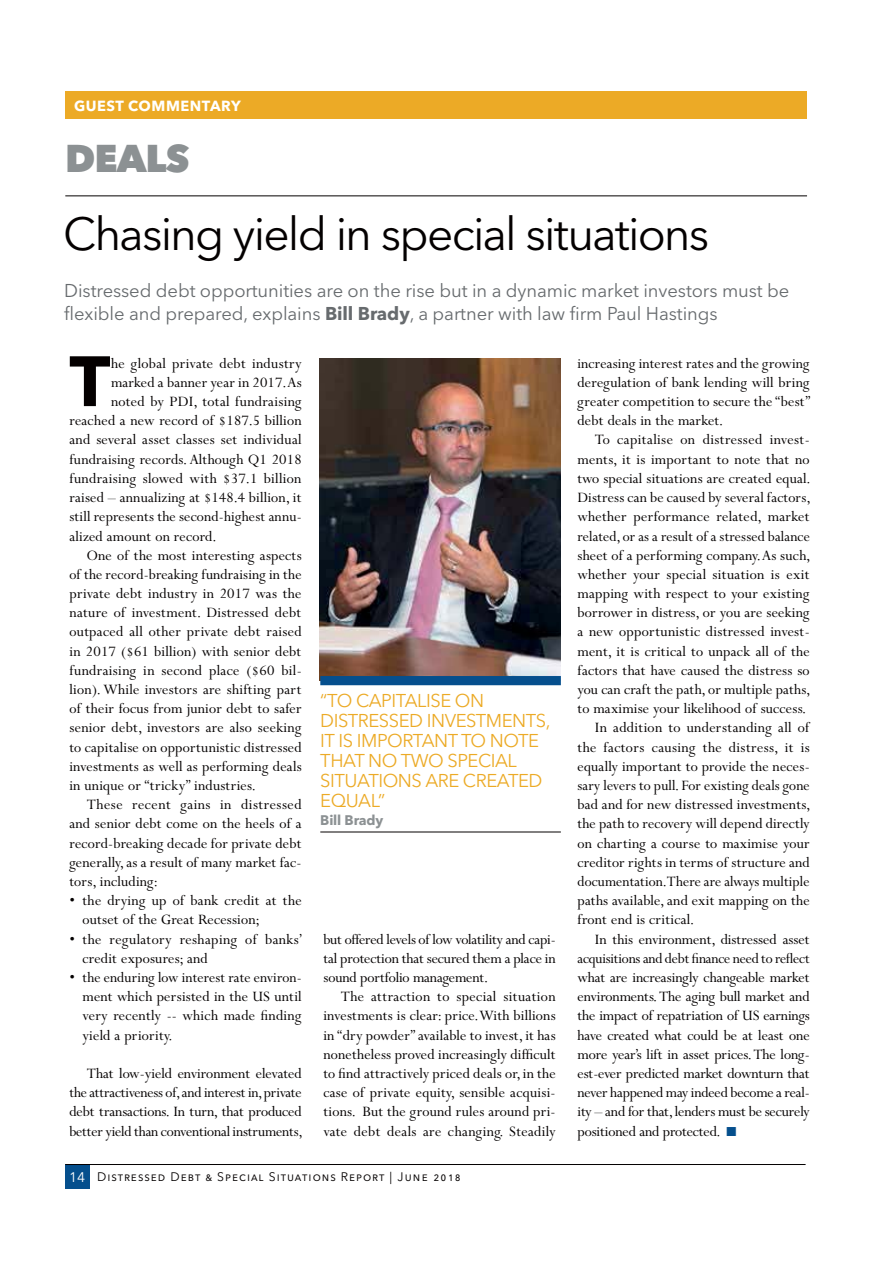
<style>
.page{position:relative;width:893px;height:1263px;background:#fff}
.page>*{position:absolute;margin:0;border:0;box-sizing:border-box;transform-origin:0 0}
.t1{font:700 70.35px "Avenir Next LT Pro";color:#040000}
.t2{font:46.05px "Avenir Next LT Pro";letter-spacing:-.045em;color:#040000}
.t3{font:800 38.4px "Avenir Next LT Pro";letter-spacing:-.025em;color:#8c9193}
.t4{font:18.45px/23.1px "Avenir Next LT Pro";letter-spacing:-.005em;color:#676b6e}
.t5{font:18.45px/20px "Avenir Next LT Pro";letter-spacing:-.025em;color:#ecaa26}
.t6{font:16.2px/19.2px "Perpetua MT Pro";letter-spacing:.01em;color:#040000;text-align:justify}
.t7{font:16.2px "Perpetua MT Pro";letter-spacing:-.01em;color:#040000}
.t8{font:16.2px "Perpetua MT Pro";letter-spacing:-.015em;color:#040000}
.t9{font:16.2px "Perpetua MT Pro";letter-spacing:.03em;color:#040000}
.t10{font:700 14.55px "Avenir Next LT Pro";letter-spacing:.035em;color:#fff}
.t11{font:700 13.8px "Avenir Next LT Pro";letter-spacing:-.01em;color:#8c9193}
.t12{font:12.3px "Avenir Next LT Pro";letter-spacing:.08em;color:#040000}
.s1{font-weight:700}
.s2{font-size:13.8px;color:#fff}
</style>
<div class="page">
<div style="left:65px;top:1164px;width:25px;height:25px;background:#054f8d"></div>
<hr style="left:65px;top:1164px;width:740px;height:1px;background:#040000">
<hr style="left:65px;top:196px;width:742px;height:1px;background:#040000">
<img style="left:319px;top:358px;width:242px;height:322px">
<div style="left:320px;top:676px;width:241px;height:9px;background:#054f8d"></div>
<hr style="left:320px;top:832px;width:241px;height:1px;background:#040000">
<div style="left:65px;top:92px;width:742px;height:27px;background:#ecaa26"></div>
<p class="t10" style="left:74px;top:97px;width:168px">GUEST COMMENTARY</p>
<h3 class="t3" style="left:65px;top:136px;width:126px">DEALS</h3>
<h2 class="t2" style="left:63px;top:215px;width:648px">Chasing yield in special situations</h2>
<p class="t4" style="left:64px;top:281px;width:727px">Distressed debt opportunities are on the rise but in a dynamic market investors must be flexible and prepared, explains <span class="s1">Bill Brady</span>, a partner with law firm Paul Hastings</p>
<h1 class="t1" style="left:69px;top:341px;width:42px">T</h1>
<p class="t6" style="left:111px;top:353px;width:192px">he global private debt industry</p>
<p class="t6" style="left:111px;top:372px;width:192px">marked a banner year in 2017. As</p>
<p class="t6" style="left:111px;top:391px;width:192px">noted by PDI, total fundraising</p>
<p class="t6" style="left:69px;top:410px;width:234px">reached a new record of $187.5 billion</p>
<p class="t6" style="left:69px;top:429px;width:234px">and several asset classes set individual</p>
<p class="t6" style="left:69px;top:448px;width:234px">fundraising records. Although Q1 2018</p>
<p class="t6" style="left:69px;top:468px;width:234px">fundraising slowed with $37.1 billion</p>
<p class="t6" style="left:69px;top:487px;width:234px">raised – annualizing at $148.4 billion, it</p>
<p class="t6" style="left:69px;top:506px;width:234px">still represents the second-highest annu-</p>
<p class="t6" style="left:69px;top:525px;width:148px">alized amount on record.</p>
<p class="t6" style="left:87px;top:545px;width:216px">One of the most interesting aspects</p>
<p class="t6" style="left:69px;top:564px;width:234px">of the record-breaking fundraising in the</p>
<p class="t6" style="left:69px;top:583px;width:234px">private debt industry in 2017 was the</p>
<p class="t6" style="left:69px;top:602px;width:234px">nature of investment. Distressed debt</p>
<p class="t6" style="left:69px;top:621px;width:234px">outpaced all other private debt raised</p>
<p class="t6" style="left:69px;top:640px;width:234px">in 2017 ($61 billion) with senior debt</p>
<p class="t6" style="left:69px;top:660px;width:234px">fundraising in second place ($60 bil-</p>
<p class="t6" style="left:69px;top:679px;width:234px">lion). While investors are shifting part</p>
<p class="t6" style="left:69px;top:698px;width:234px">of their focus from junior debt to safer</p>
<p class="t6" style="left:69px;top:717px;width:234px">senior debt, investors are also seeking</p>
<p class="t6" style="left:69px;top:736px;width:234px">to capitalise on opportunistic distressed</p>
<p class="t6" style="left:69px;top:756px;width:234px">investments as well as performing deals</p>
<p class="t6" style="left:69px;top:775px;width:187px">in unique or “tricky” industries.</p>
<p class="t9" style="left:87px;top:794px;width:216px">These recent gains in distressed</p>
<p class="t6" style="left:69px;top:813px;width:234px">and senior debt come on the heels of a</p>
<p class="t6" style="left:69px;top:832px;width:234px">record-breaking decade for private debt</p>
<p class="t6" style="left:69px;top:852px;width:234px">generally, as a result of many market fac-</p>
<p class="t6" style="left:69px;top:871px;width:90px">tors, including:</p>
<p class="t6" style="left:83px;top:890px;width:221px;text-indent:-13px">• the drying up of bank credit at the outset of the Great Recession;</p>
<p class="t6" style="left:83px;top:928px;width:221px;text-indent:-13px">• the regulatory reshaping of banks’ credit exposures; and</p>
<p class="t6" style="left:83px;top:967px;width:221px;text-indent:-13px">• the enduring low interest rate environ&shy;ment which persisted in the US until very recently -- which made finding yield a priority.</p>
<p class="t6" style="left:69px;top:1063px;width:234px;text-indent:17px">That low-yield environment elevated the attractiveness of, and interest in, private debt transactions. In turn, that produced better yield than conventional instruments,</p>
<p class="t5" style="left:320px;top:692px;width:232px">“TO CAPITALISE ON<br>DISTRESSED INVESTMENTS,<br>IT IS IMPORTANT TO NOTE<br>THAT NO TWO SPECIAL<br>SITUATIONS ARE CREATED<br>EQUAL”</p>
<p class="t11" style="left:320px;top:812px;width:64px">Bill Brady</p>
<p class="t6" style="left:323px;top:928px;width:234px">but offered levels of low volatility and capi&shy;tal protection that secured them a place in sound portfolio management.</p>
<p class="t6" style="left:323px;top:986px;width:234px;text-indent:17px">The attraction to special situation investments is clear: price. With billions in “dry powder” available to invest, it has nonetheless proved increasingly difficult to find attractively priced deals or, in the case of private equity, sensible acquisi&shy;tions. But the ground rules around pri&shy;vate debt deals are changing. Steadily</p>
<p class="t12" style="left:69px;top:1172px;width:393px"><span class="s2">14</span> Distressed Debt &amp; Special Situations Report | June 2018</p>
<p class="t6" style="left:577px;top:353px;width:234px">increasing interest rates and the growing deregulation of bank lending will bring greater competition to secure the “best” debt deals in the market.</p>
<p class="t6" style="left:595px;top:429px;width:216px">To capitalise on distressed invest-</p>
<p class="t6" style="left:577px;top:448px;width:234px">ments, it is important to note that no</p>
<p class="t6" style="left:577px;top:468px;width:234px">two special situations are created equal.</p>
<p class="t6" style="left:577px;top:487px;width:234px">Distress can be caused by several factors,</p>
<p class="t6" style="left:577px;top:506px;width:234px">whether performance related, market</p>
<p class="t6" style="left:577px;top:525px;width:234px">related, or as a result of a stressed balance</p>
<p class="t6" style="left:577px;top:545px;width:234px">sheet of a performing company. As such,</p>
<p class="t6" style="left:577px;top:564px;width:234px">whether your special situation is exit</p>
<p class="t6" style="left:577px;top:583px;width:234px">mapping with respect to your existing</p>
<p class="t6" style="left:577px;top:602px;width:234px">borrower in distress, or you are seeking</p>
<p class="t6" style="left:577px;top:621px;width:234px">a new opportunistic distressed invest-</p>
<p class="t6" style="left:577px;top:640px;width:234px">ment, it is critical to unpack all of the</p>
<p class="t6" style="left:577px;top:660px;width:234px">factors that have caused the distress so</p>
<p class="t6" style="left:577px;top:679px;width:234px">you can craft the path, or multiple paths,</p>
<p class="t6" style="left:577px;top:698px;width:230px">to maximise your likelihood of success.</p>
<p class="t6" style="left:595px;top:717px;width:216px">In addition to understanding all of</p>
<p class="t6" style="left:577px;top:736px;width:234px">the factors causing the distress, it is</p>
<p class="t6" style="left:577px;top:756px;width:234px">equally important to provide the neces-</p>
<p class="t6" style="left:577px;top:775px;width:234px">sary levers to pull. For existing deals gone</p>
<p class="t6" style="left:577px;top:794px;width:234px">bad and for new distressed investments,</p>
<p class="t6" style="left:577px;top:813px;width:234px">the path to recovery will depend directly</p>
<p class="t6" style="left:577px;top:832px;width:234px">on charting a course to maximise your</p>
<p class="t6" style="left:577px;top:852px;width:234px">creditor rights in terms of structure and</p>
<p class="t6" style="left:577px;top:871px;width:234px">documentation. There are always multiple</p>
<p class="t6" style="left:577px;top:890px;width:234px">paths available, and exit mapping on the</p>
<p class="t6" style="left:577px;top:909px;width:118px">front end is critical.</p>
<p class="t6" style="left:595px;top:928px;width:216px">In this environment, distressed asset</p>
<p class="t8" style="left:577px;top:948px;width:234px">acquisitions and debt finance need to reflect</p>
<p class="t6" style="left:577px;top:967px;width:234px">what are increasingly changeable market</p>
<p class="t7" style="left:577px;top:986px;width:234px">environments. The aging bull market and</p>
<p class="t7" style="left:577px;top:1005px;width:234px">the impact of repatriation of US earnings</p>
<p class="t6" style="left:577px;top:1024px;width:234px">have created what could be at least one</p>
<p class="t6" style="left:577px;top:1044px;width:234px">more year’s lift in asset prices. The long-</p>
<p class="t7" style="left:577px;top:1063px;width:234px">est-ever predicted market downturn that</p>
<p class="t7" style="left:577px;top:1082px;width:234px">never happened may indeed become a real-</p>
<p class="t7" style="left:577px;top:1101px;width:234px">ity – and for that, lenders must be securely</p>
<p class="t7" style="left:577px;top:1121px;width:144px">positioned and protected.</p>
</div>
